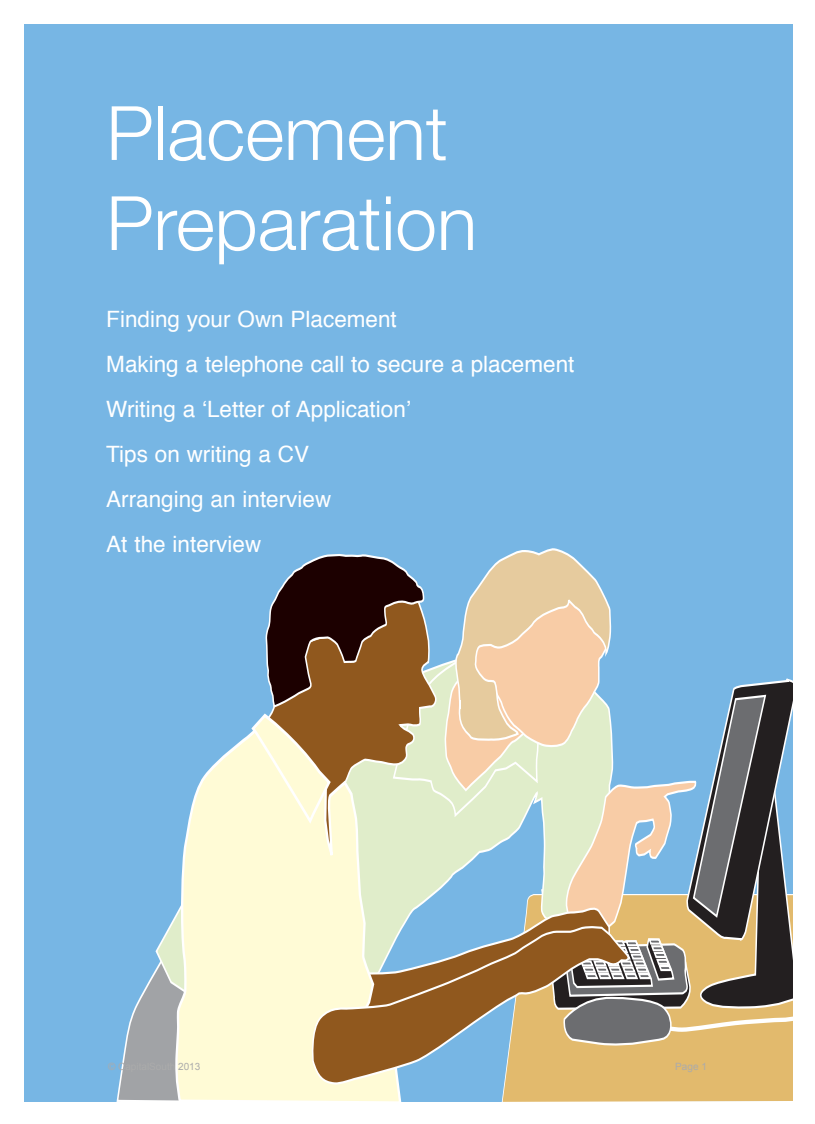
<style>
.page{position:relative;width:815px;height:1124px;background:#fff}
.page>*{position:absolute;margin:0;border:0;box-sizing:border-box;transform-origin:0 0}
.t1{font:300 75px/90px "Helvetica Neue";color:#fff}
.t2{font:22.5px/45px "Helvetica";color:#fff}
.t3{font:10px "Arial";color:#ababab}
</style>
<div class="page">
<div style="left:24px;top:24px;width:768px;height:1077px;background:#77b6e4"></div>
<svg style="left:116px;top:548px;width:676px;height:553px"></svg>
<svg style="left:310px;top:924px;width:321px;height:160px"></svg>
<h1 class="t1" style="left:106px;top:95px;width:372px">Placement<br>Preparation</h1>
<p class="t2" style="left:106px;top:298px;width:470px">Finding your Own Placement<br>Making a telephone call to secure a placement<br>Writing a ‘Letter of Application’<br>Tips on writing a CV<br>Arranging an interview<br>At the interview</p>
<p class="t3" style="left:675px;top:1059px;width:33px">Page 1</p>
</div>
